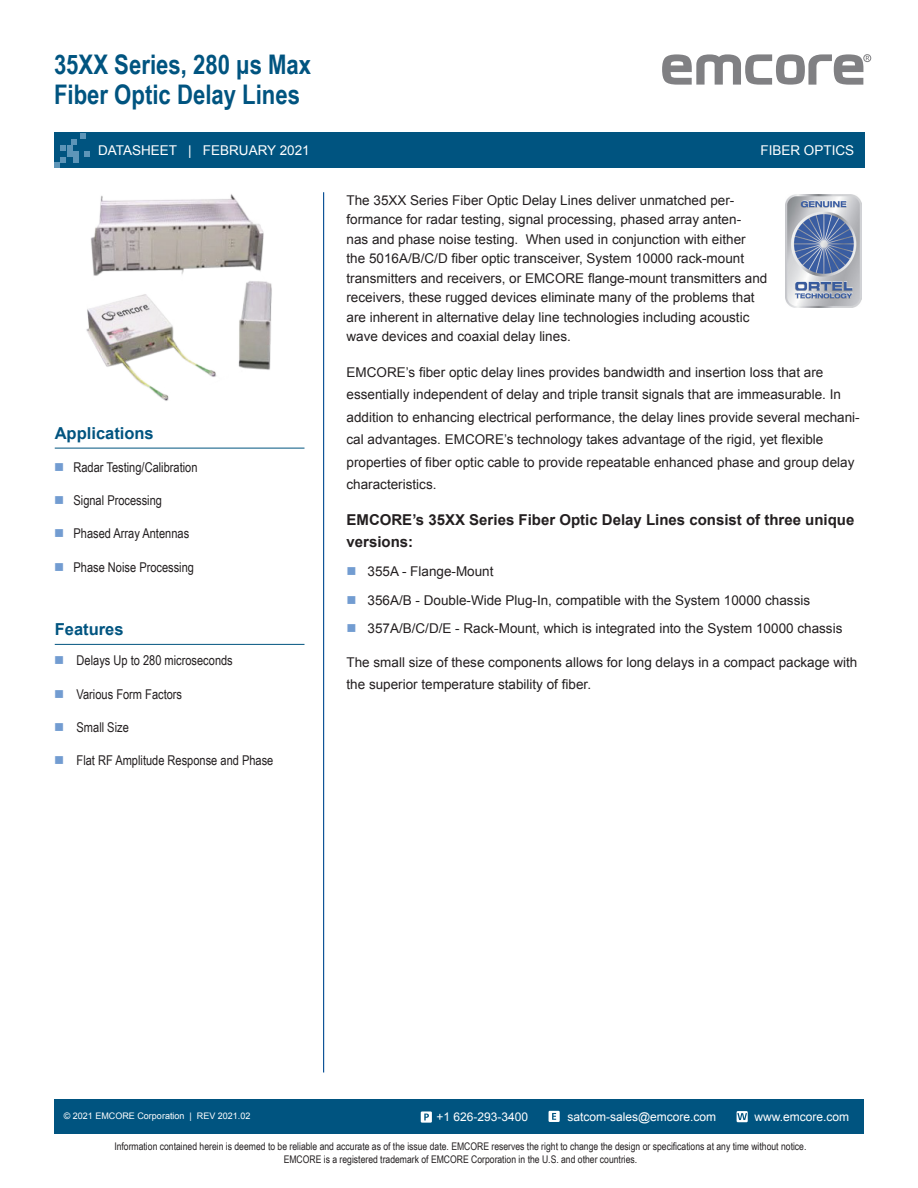
<style>
.page{position:relative;width:918px;height:1188px;background:#fff}
.page>*{position:absolute;margin:0;border:0;box-sizing:border-box;transform-origin:0 0}
.header_-_main_title{font:700 27px/30px "Arial Narrow";color:#005480}
.Blue_Subhead-Underli{font:700 16.5px "Arial";color:#005480}
.Subhead_Black{font:700 15px/22.5px "Arial";color:#231f20}
.body_text_content{font:13.5px/19.5px "Arial";color:#231f20}
.t1{font:13.5px "Arial Narrow";color:#231f20}
.t2{font:13.5px "Arial";color:#fff}
.t3{font:12px "Arial";color:#fff}
.t4{font:10.5px/12.6px "Arial Narrow";color:#231f20;text-align:center}
.t5{font:9px "Arial";color:#fff}
</style>
<div class="page">
<hr style="left:323px;top:192px;width:1px;height:880px;background:#014a91">
<div style="left:54px;top:133px;width:811px;height:35px;background:#005480"></div>
<svg style="left:54px;top:133px;width:35px;height:35px"></svg>
<svg style="left:662px;top:54px;width:207px;height:31px"></svg>
<div style="left:863px;top:54px;width:8px;height:8px;border:1px solid #808083;border-radius:50%"></div>
<div style="left:54px;top:1099px;width:810px;height:35px;background:#005480"></div>
<div style="left:549px;top:1111px;width:11px;height:11px;background:#fff"></div>
<svg style="left:552px;top:1113px;width:4px;height:7px"></svg>
<div style="left:737px;top:1111px;width:11px;height:11px;background:#fff"></div>
<svg style="left:737px;top:1113px;width:10px;height:7px"></svg>
<div style="left:421px;top:1111px;width:11px;height:12px;background:#fff"></div>
<svg style="left:424px;top:1114px;width:5px;height:6px"></svg>
<hr style="left:55px;top:448px;width:249px;height:1px;background:#005480">
<img style="left:786px;top:195px;width:76px;height:113px">
<hr style="left:55px;top:644px;width:249px;height:1px;background:#005480">
<img style="left:86px;top:194px;width:186px;height:207px">
<p class="header_-_main_title" style="left:54px;top:48px;width:259px">35XX Series, 280 μs Max<br>Fiber Optic Delay Lines</p>
<p class="t2" style="left:98px;top:142px;width:213px">DATASHEET | FEBRUARY 2021</p>
<p class="t2" style="left:760px;top:142px;width:95px">FIBER OPTICS</p>
<p class="Blue_Subhead-Underli" style="left:55px;top:422px;width:101px">Applications</p>
<p class="t1" style="left:74px;top:457px;width:126px">Radar Testing/Calibration</p>
<p class="t1" style="left:74px;top:490px;width:90px">Signal Processing</p>
<p class="t1" style="left:74px;top:524px;width:117px">Phased Array Antennas</p>
<p class="t1" style="left:74px;top:557px;width:122px">Phase Noise Processing</p>
<p class="Blue_Subhead-Underli" style="left:55px;top:618px;width:70px">Features</p>
<p class="t1" style="left:77px;top:651px;width:158px">Delays Up to 280 microseconds</p>
<p class="t1" style="left:77px;top:684px;width:107px">Various Form Factors</p>
<p class="t1" style="left:77px;top:717px;width:54px">Small Size</p>
<p class="t1" style="left:77px;top:751px;width:198px">Flat RF Amplitude Response and Phase</p>
<p class="body_text_content" style="left:346px;top:190px;width:422px">The 35XX Series Fiber Optic Delay Lines deliver unmatched per&shy;formance for radar testing, signal processing, phased array anten-<br>nas and phase noise testing. When used in conjunction with either the 5016A/B/C/D fiber optic transceiver, System 10000 rack-mount transmitters and receivers, or EMCORE flange-mount transmitters and receivers, these rugged devices eliminate many of the problems that are inherent in alternative delay line technologies including acoustic wave devices and coaxial delay lines.</p>
<p class="body_text_content" style="left:346px;top:361px;width:515px;line-height:22.5px">EMCORE’s fiber optic delay lines provides bandwidth and insertion loss that are essentially independent of delay and triple transit signals that are immeasurable. In addition to enhancing electrical performance, the delay lines provide several mechani&shy;cal advantages. EMCORE’s technology takes advantage of the rigid, yet flexible properties of fiber optic cable to provide repeatable enhanced phase and group delay characteristics.</p>
<p class="Subhead_Black" style="left:346px;top:508px;width:509px">EMCORE’s 35XX Series Fiber Optic Delay Lines consist of three unique versions:</p>
<p class="body_text_content" style="left:368px;top:561px;width:128px">355A - Flange-Mount</p>
<p class="body_text_content" style="left:368px;top:590px;width:444px">356A/B - Double-Wide Plug-In, compatible with the System 10000 chassis</p>
<p class="body_text_content" style="left:368px;top:619px;width:476px">357A/B/C/D/E - Rack-Mount, which is integrated into the System 10000 chassis</p>
<p class="body_text_content" style="left:346px;top:651px;width:512px;line-height:22.5px">The small size of these components allows for long delays in a compact package with the superior temperature stability of fiber.</p>
<p class="t3" style="left:437px;top:1109px;width:93px">+1 626-293-3400</p>
<p class="t3" style="left:567px;top:1109px;width:150px">satcom-sales@emcore.com</p>
<p class="t3" style="left:755px;top:1109px;width:96px">www.emcore.com</p>
<p class="t5" style="left:64px;top:1110px;width:188px">© 2021 EMCORE Corporation | REV 2021.02</p>
<p class="t4" style="left:114px;top:1140px;width:694px">Information contained herein is deemed to be reliable and accurate as of the issue date. EMCORE reserves the right to change the design or specifications at any time without notice.<br>EMCORE is a registered trademark of EMCORE Corporation in the U.S. and other countries.</p>
</div>
